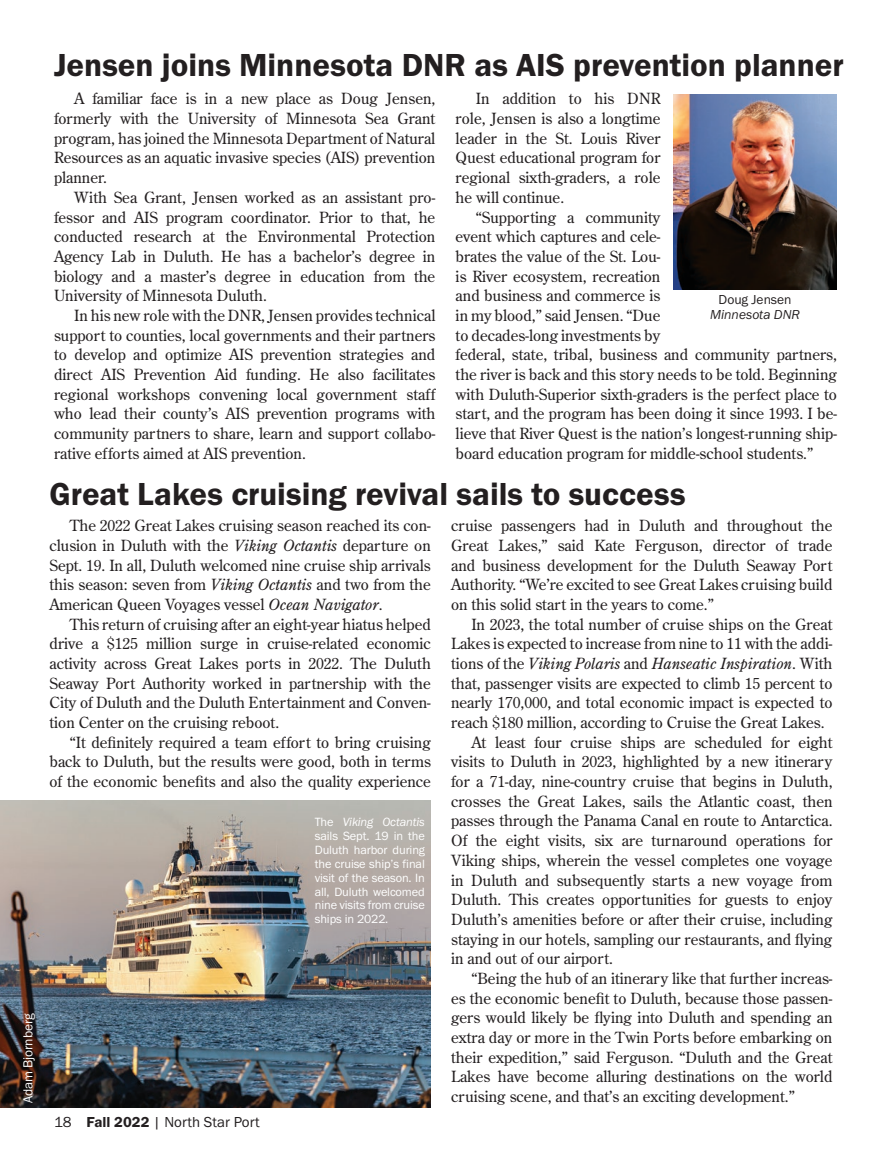
<style>
.page{position:relative;width:891px;height:1161px;background:#fff}
.page>*{position:absolute;margin:0;border:0;box-sizing:border-box;transform-origin:0 0}
.body{font:33px "Franklin Gothic URW Dem";color:#231f20}
.t1{font:15.3px/19.6px "Century Old Style Std";color:#231f20;text-align:justify}
.t2{font:15px "Franklin Gothic URW Boo";color:#231f20}
.body-2{font:13.5px "Franklin Gothic URW Boo";letter-spacing:-.01em;color:#fff}
.bylines{font:13.5px "Franklin Gothic URW Boo Ita";color:#231f20}
.bylines-2{font:13.5px "Franklin Gothic URW Boo";color:#231f20}
.bylines-3{font:12.3px/13.8px "Franklin Gothic URW Boo";letter-spacing:-.01em;color:#fff;text-align:justify}
.s1{font-style:italic}
.s2{font-family:"Franklin Gothic URW Boo Ita"}
.s3{font-family:"Franklin Gothic URW Dem"}
</style>
<div class="page">
<img style="left:0;top:801px;width:431px;height:306px">
<img style="left:674px;top:94px;width:162px;height:196px">
<p class="body-2" style="left:20px;top:1103px;width:91px;rotate:-90deg">Adam Bjornberg</p>
<p class="body" style="left:54px;top:45px;width:791px">Jensen joins Minnesota DNR as AIS prevention planner</p>
<p class="t1" style="left:74px;top:89px;width:363px">A familiar face is in a new place as Doug Jensen,</p>
<p class="t1" style="left:54px;top:109px;width:383px">formerly with the University of Minnesota Sea Grant</p>
<p class="t1" style="left:54px;top:128px;width:383px">program, has joined the Minnesota Department of Natural Resources as an aquatic invasive species (AIS) prevention planner.</p>
<p class="t1" style="left:54px;top:187px;width:383px;text-align:right">With Sea Grant, Jensen worked as an assistant pro&shy;fessor and AIS program coordinator. Prior to that, he</p>
<p class="t1" style="left:54px;top:227px;width:383px">conducted research at the Environmental Protection<br>Agency Lab in Duluth. He has a bachelor’s degree in</p>
<p class="t1" style="left:54px;top:266px;width:383px">biology and a master’s degree in education from the</p>
<p class="t1" style="left:54px;top:286px;width:215px">University of Minnesota Duluth.</p>
<p class="t1" style="left:54px;top:305px;width:383px;text-align:right">In his new role with the DNR, Jensen provides technical support to counties, local governments and their partners</p>
<p class="t1" style="left:54px;top:345px;width:383px">to develop and optimize AIS prevention strategies and</p>
<p class="t1" style="left:54px;top:364px;width:383px">direct AIS Prevention Aid funding. He also facilitates</p>
<p class="t1" style="left:54px;top:384px;width:383px">regional workshops convening local government staff who lead their county’s AIS prevention programs with community partners to share, learn and support collabo&shy;rative efforts aimed at AIS prevention.</p>
<p class="t1" style="left:456px;top:89px;width:206px;text-align:right">In addition to his DNR role, Jensen is also a longtime</p>
<p class="t1" style="left:456px;top:128px;width:206px">leader in the St. Louis River Quest educational program for regional sixth-graders, a role he will continue.</p>
<p class="t1" style="left:456px;top:207px;width:383px;text-align:left;text-indent:20px">“Supporting a community<br>event which captures and cele-<br>brates the value of the St. Lou-<br>is River ecosystem, recreation<br>and business and commerce is<br>in my blood,” said Jensen. “Due<br>to decades-long investments by<br>federal, state, tribal, business and community partners, the river is back and this story needs to be told. Beginning with Duluth-Superior sixth-graders is the perfect place to start, and the program has been doing it since 1993. I be&shy;lieve that River Quest is the nation’s longest-running ship&shy;board education program for middle-school students.”</p>
<p class="bylines-2" style="left:719px;top:291px;width:74px">Doug Jensen</p>
<p class="bylines" style="left:710px;top:306px;width:91px">Minnesota DNR</p>
<p class="body" style="left:50px;top:474px;width:638px">Great Lakes cruising revival sails to success</p>
<p class="t1" style="left:50px;top:516px;width:383px;text-indent:20px">The 2022 Great Lakes cruising season reached its con&shy;clusion in Duluth with the <span class="s1">Viking Octantis</span> departure on Sept. 19. In all, Duluth welcomed nine cruise ship arrivals this season: seven from <span class="s1">Viking Octantis</span> and two from the American Queen Voyages vessel <span class="s1">Ocean Navigator</span>.</p>
<p class="t1" style="left:50px;top:614px;width:383px;text-align:right">This return of cruising after an eight-year hiatus helped drive a $125 million surge in cruise-related economic</p>
<p class="t1" style="left:50px;top:653px;width:383px">activity across Great Lakes ports in 2022. The Duluth</p>
<p class="t1" style="left:50px;top:673px;width:383px">Seaway Port Authority worked in partnership with the City of Duluth and the Duluth Entertainment and Conven&shy;tion Center on the cruising reboot.</p>
<p class="t1" style="left:50px;top:732px;width:383px;text-indent:20px">“It definitely required a team effort to bring cruising back to Duluth, but the results were good, both in terms of the economic benefits and also the quality experience</p>
<p class="bylines-3" style="left:315px;top:815px;width:112px">The <span class="s2">Viking Octantis </span>sails Sept. 19 in the Duluth harbor during the cruise ship’s final visit of the season. In all, Duluth welcomed nine visits from cruise ships in 2022.</p>
<p class="t2" style="left:54px;top:1112px;width:207px">18 <span class="s3">Fall 2022</span> | North Star Port</p>
<p class="t1" style="left:451px;top:516px;width:383px">cruise passengers had in Duluth and throughout the Great Lakes,” said Kate Ferguson, director of trade and business development for the Duluth Seaway Port</p>
<p class="t1" style="left:451px;top:575px;width:383px">Authority. “We’re excited to see Great Lakes cruising build on this solid start in the years to come.”</p>
<p class="t1" style="left:451px;top:614px;width:383px;text-indent:20px">In 2023, the total number of cruise ships on the Great Lakes is expected to increase from nine to 11 with the addi&shy;tions of the <span class="s1">Viking Polaris</span> and <span class="s1">Hanseatic Inspiration</span>. With that, passenger visits are expected to climb 15 percent to nearly 170,000, and total economic impact is expected to reach $180 million, according to Cruise the Great Lakes.</p>
<p class="t1" style="left:471px;top:732px;width:363px">At least four cruise ships are scheduled for eight</p>
<p class="t1" style="left:451px;top:752px;width:383px">visits to Duluth in 2023, highlighted by a new itinerary for a 71-day, nine-country cruise that begins in Duluth,</p>
<p class="t1" style="left:451px;top:791px;width:383px">crosses the Great Lakes, sails the Atlantic coast, then passes through the Panama Canal en route to Antarctica.</p>
<p class="t1" style="left:451px;top:831px;width:383px">Of the eight visits, six are turnaround operations for</p>
<p class="t1" style="left:451px;top:850px;width:383px">Viking ships, wherein the vessel completes one voyage in Duluth and subsequently starts a new voyage from</p>
<p class="t1" style="left:451px;top:890px;width:383px">Duluth. This creates opportunities for guests to enjoy</p>
<p class="t1" style="left:451px;top:909px;width:383px">Duluth’s amenities before or after their cruise, including staying in our hotels, sampling our restaurants, and flying in and out of our airport.</p>
<p class="t1" style="left:451px;top:968px;width:383px;text-indent:20px">“Being the hub of an itinerary like that further increas&shy;es the economic benefit to Duluth, because those passen&shy;gers would likely be flying into Duluth and spending an extra day or more in the Twin Ports before embarking on their expedition,” said Ferguson. “Duluth and the Great Lakes have become alluring destinations on the world cruising scene, and that’s an exciting development.”</p>
</div>
